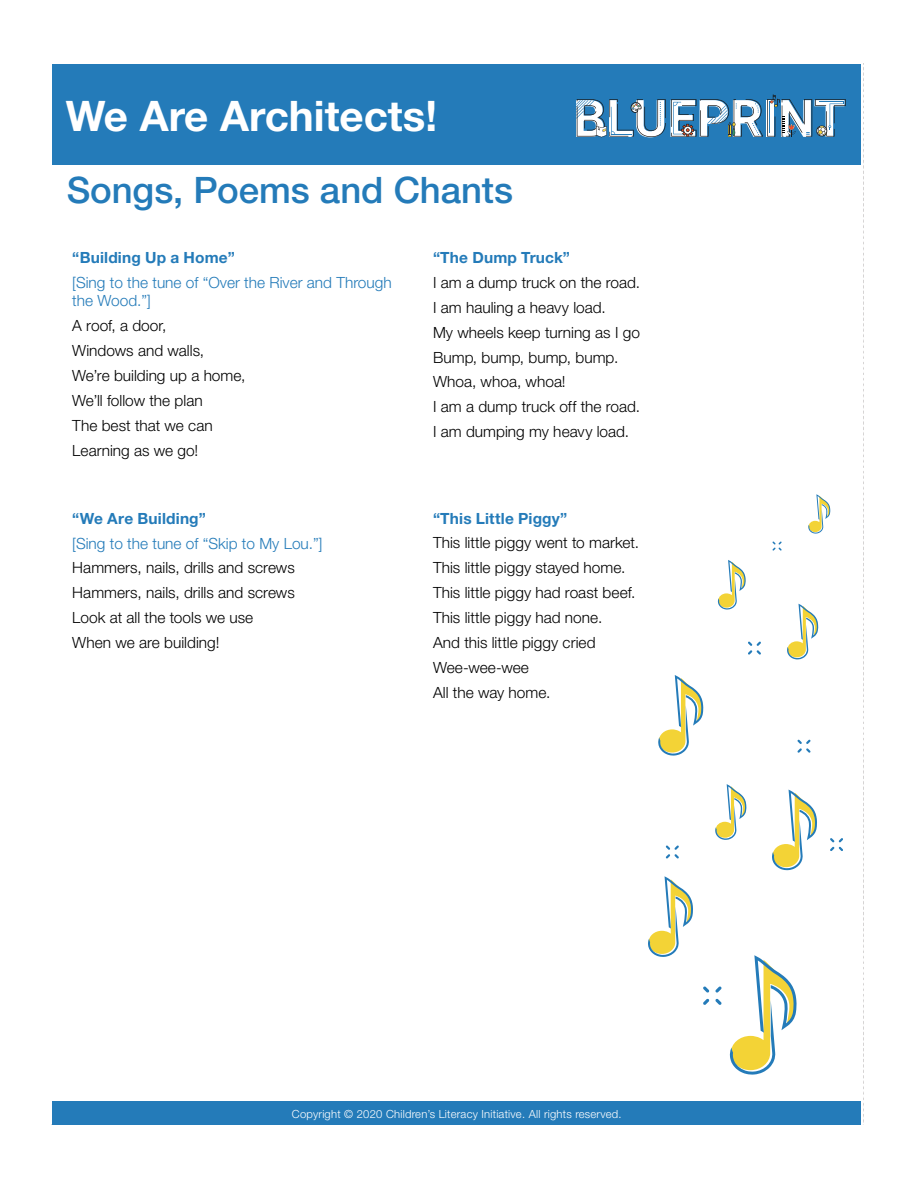
<style>
.page{position:relative;width:918px;height:1188px;background:#fff}
.page>*{position:absolute;margin:0;border:0;box-sizing:border-box;transform-origin:0 0}
.t1{font:700 42.15px "Helvetica Neue LT Pro";color:#fff}
.t2{font:500 36.45px "Helvetica Neue LT Pro";letter-spacing:-.005em;color:#247bb9}
.t3{font:300 15.45px/24.9px "Helvetica Neue LT Pro";color:#000}
.t4{font:300 15.45px/18.6px "Helvetica Neue LT Pro";color:#247bb9}
.t5{font:700 15.45px "Helvetica Neue LT Pro";letter-spacing:.01em;color:#247bb9}
.t6{font:300 11.25px "Helvetica Neue LT Pro";letter-spacing:.02em;color:#fff}
</style>
<div class="page">
<div style="left:52px;top:1101px;width:809px;height:23px;background:#247bb9"></div>
<div style="left:52px;top:64px;width:809px;height:101px;background:#247bb9"></div>
<svg style="left:576px;top:94px;width:270px;height:43px"></svg>
<svg style="left:730px;top:955px;width:67px;height:120px"></svg>
<svg style="left:648px;top:876px;width:45px;height:81px"></svg>
<svg style="left:772px;top:790px;width:45px;height:80px"></svg>
<svg style="left:658px;top:675px;width:45px;height:81px"></svg>
<svg style="left:787px;top:604px;width:31px;height:55px"></svg>
<svg style="left:715px;top:784px;width:31px;height:56px"></svg>
<svg style="left:718px;top:560px;width:28px;height:50px"></svg>
<svg style="left:808px;top:494px;width:22px;height:40px"></svg>
<svg style="left:797px;top:740px;width:14px;height:13px"></svg>
<svg style="left:830px;top:838px;width:13px;height:13px"></svg>
<svg style="left:666px;top:845px;width:13px;height:14px"></svg>
<svg style="left:703px;top:999px;width:6px;height:6px"></svg>
<svg style="left:715px;top:986px;width:7px;height:7px"></svg>
<svg style="left:715px;top:999px;width:7px;height:6px"></svg>
<svg style="left:703px;top:986px;width:6px;height:7px"></svg>
<svg style="left:748px;top:642px;width:13px;height:13px"></svg>
<svg style="left:772px;top:541px;width:10px;height:10px"></svg>
<h1 class="t1" style="left:66px;top:90px;width:373px">We Are Architects!</h1>
<h2 class="t2" style="left:67px;top:168px;width:448px">Songs, Poems and Chants</h2>
<p class="t5" style="left:72px;top:248px;width:164px">“Building Up a Home”</p>
<p class="t4" style="left:72px;top:273px;width:321px">[Sing to the tune of “Over the River and Through the Wood.”]</p>
<p class="t3" style="left:72px;top:313px;width:175px">A roof, a door,<br>Windows and walls,<br>We’re building up a home,<br>We’ll follow the plan<br>The best that we can<br>Learning as we go!</p>
<p class="t5" style="left:72px;top:509px;width:135px">“We Are Building”</p>
<p class="t4" style="left:72px;top:533px;width:252px">[Sing to the tune of “Skip to My Lou.”]</p>
<p class="t3" style="left:72px;top:555px;width:224px">Hammers, nails, drills and screws<br>Hammers, nails, drills and screws<br>Look at all the tools we use<br>When we are building!</p>
<p class="t5" style="left:433px;top:248px;width:139px">“The Dump Truck”</p>
<p class="t3" style="left:433px;top:270px;width:208px">I am a dump truck on the road.<br>I am hauling a heavy load.<br>My wheels keep turning as I go<br>Bump, bump, bump, bump.<br>Whoa, whoa, whoa!<br>I am a dump truck off the road.<br>I am dumping my heavy load.</p>
<p class="t5" style="left:433px;top:509px;width:136px">“This Little Piggy”</p>
<p class="t3" style="left:433px;top:530px;width:207px">This little piggy went to market.<br>This little piggy stayed home.<br>This little piggy had roast beef.<br>This little piggy had none.<br>And this little piggy cried<br>Wee-wee-wee<br>All the way home.</p>
<p class="t6" style="left:292px;top:1107px;width:331px">Copyright © 2020 Children’s Literacy Initiative. All rights reserved.</p>
</div>
